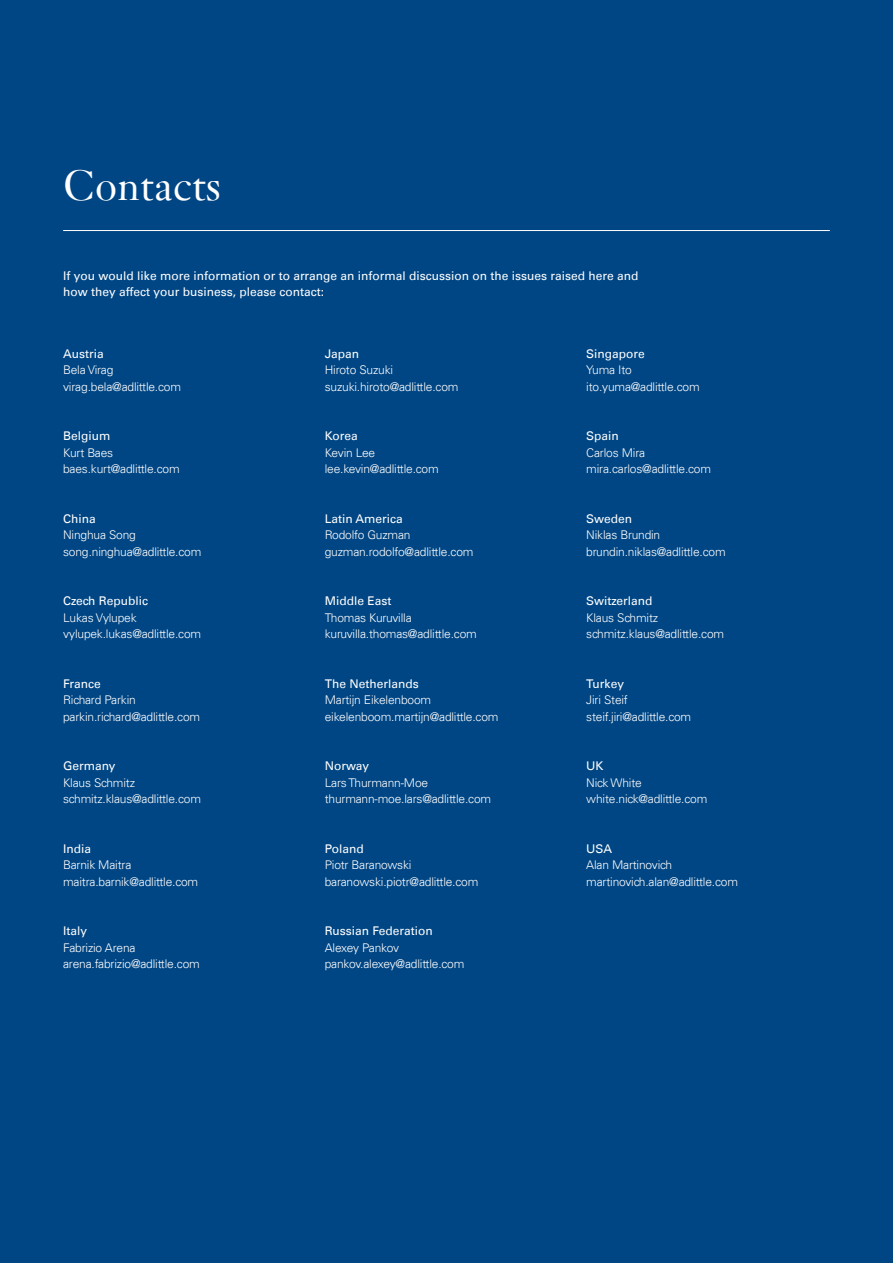
<style>
.page{position:relative;width:893px;height:1263px;background:#004684}
.page>*{position:absolute;margin:0;border:0;box-sizing:border-box;transform-origin:0 0}
.t1{font:45px "Janson";color:#fff}
.t2{font:300 12px/16.5px "Univers LT";letter-spacing:-.015em;color:#fff}
.t3{font:12px/16.5px "Univers LT";color:#fff}
</style>
<div class="page">
<hr style="left:63px;top:230px;width:767px;height:1px;background:#fff">
<h1 class="t1" style="left:63px;top:159px;width:159px">Contacts</h1>
<p class="t3" style="left:63px;top:267px;width:577px">If you would like more information or to arrange an informal discussion on the issues raised here and how they affect your business, please contact:</p>
<p class="t3" style="left:63px;top:345px;width:42px">Austria</p>
<p class="t2" style="left:63px;top:362px;width:119px">Bela Virag virag.bela@adlittle.com</p>
<p class="t3" style="left:63px;top:428px;width:49px">Belgium</p>
<p class="t2" style="left:63px;top:444px;width:118px">Kurt Baes baes.kurt@adlittle.com</p>
<p class="t3" style="left:63px;top:510px;width:34px">China</p>
<p class="t2" style="left:63px;top:527px;width:140px">Ninghua Song song.ninghua@adlittle.com</p>
<p class="t3" style="left:63px;top:593px;width:86px">Czech Republic</p>
<p class="t2" style="left:63px;top:609px;width:140px">Lukas Vylupek vylupek.lukas@adlittle.com</p>
<p class="t3" style="left:63px;top:675px;width:39px">France</p>
<p class="t2" style="left:63px;top:692px;width:139px">Richard Parkin parkin.richard@adlittle.com</p>
<p class="t3" style="left:63px;top:758px;width:54px">Germany</p>
<p class="t2" style="left:63px;top:774px;width:139px">Klaus Schmitz schmitz.klaus@adlittle.com</p>
<p class="t3" style="left:63px;top:840px;width:30px">India</p>
<p class="t2" style="left:63px;top:857px;width:137px">Barnik Maitra maitra.barnik@adlittle.com</p>
<p class="t3" style="left:63px;top:923px;width:26px">Italy</p>
<p class="t2" style="left:63px;top:939px;width:138px">Fabrizio Arena arena.fabrizio@adlittle.com</p>
<p class="t3" style="left:325px;top:345px;width:36px">Japan</p>
<p class="t2" style="left:325px;top:362px;width:135px">Hiroto Suzuki suzuki.hiroto@adlittle.com</p>
<p class="t3" style="left:325px;top:428px;width:35px">Korea</p>
<p class="t2" style="left:325px;top:444px;width:116px">Kevin Lee lee.kevin@adlittle.com</p>
<p class="t3" style="left:325px;top:510px;width:80px">Latin America</p>
<p class="t2" style="left:325px;top:527px;width:150px">Rodolfo Guzman guzman.rodolfo@adlittle.com</p>
<p class="t3" style="left:325px;top:593px;width:68px">Middle East</p>
<p class="t2" style="left:325px;top:609px;width:154px">Thomas Kuruvilla kuruvilla.thomas@adlittle.com</p>
<p class="t3" style="left:325px;top:675px;width:96px">The Netherlands</p>
<p class="t2" style="left:325px;top:692px;width:175px">Martijn Eikelenboom eikelenboom.martijn@adlittle.com</p>
<p class="t3" style="left:325px;top:758px;width:46px">Norway</p>
<p class="t2" style="left:325px;top:774px;width:168px">Lars Thurmann-Moe thurmann-moe.lars@adlittle.com</p>
<p class="t3" style="left:325px;top:840px;width:40px">Poland</p>
<p class="t2" style="left:325px;top:857px;width:155px">Piotr Baranowski baranowski.piotr@adlittle.com</p>
<p class="t3" style="left:325px;top:923px;width:110px">Russian Federation</p>
<p class="t2" style="left:325px;top:939px;width:141px">Alexey Pankov pankov.alexey@adlittle.com</p>
<p class="t3" style="left:586px;top:345px;width:60px">Singapore</p>
<p class="t2" style="left:586px;top:362px;width:115px">Yuma Ito ito.yuma@adlittle.com</p>
<p class="t3" style="left:586px;top:428px;width:34px">Spain</p>
<p class="t2" style="left:586px;top:444px;width:126px">Carlos Mira mira.carlos@adlittle.com</p>
<p class="t3" style="left:586px;top:510px;width:47px">Sweden</p>
<p class="t2" style="left:586px;top:527px;width:141px">Niklas Brundin brundin.niklas@adlittle.com</p>
<p class="t3" style="left:586px;top:593px;width:68px">Switzerland</p>
<p class="t2" style="left:586px;top:609px;width:139px">Klaus Schmitz schmitz.klaus@adlittle.com</p>
<p class="t3" style="left:586px;top:675px;width:39px">Turkey</p>
<p class="t2" style="left:586px;top:692px;width:107px">Jiri Steif steif.jiri@adlittle.com</p>
<p class="t3" style="left:586px;top:758px;width:19px">UK</p>
<p class="t2" style="left:586px;top:774px;width:123px">Nick White white.nick@adlittle.com</p>
<p class="t3" style="left:586px;top:840px;width:27px">USA</p>
<p class="t2" style="left:586px;top:857px;width:153px">Alan Martinovich martinovich.alan@adlittle.com</p>
</div>
